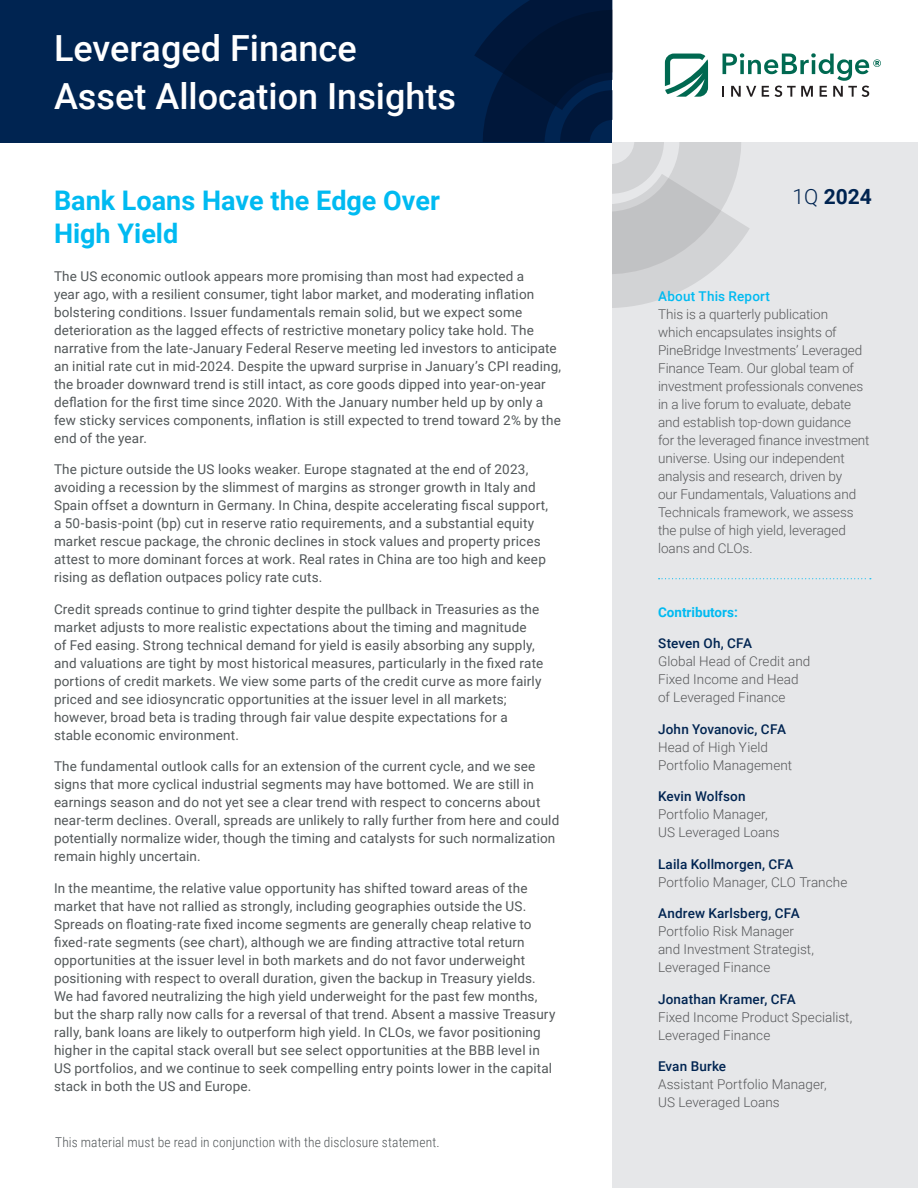
<style>
.page{position:relative;width:918px;height:1188px;background:#fff}
.page>*{position:absolute;margin:0;border:0;box-sizing:border-box;transform-origin:0 0}
.t1{font:500 36px/48px "Roboto";color:#fff}
.Header1{font:700 27px/33px "Roboto";color:#00baf1}
.t2{font:700 21px "Roboto";color:#002451}
.Body_Copy{font:13.5px/18px "Roboto";letter-spacing:.01em;color:#525759}
.SideBar_Text{font:300 13.5px/18px "Roboto";letter-spacing:-.005em;color:#57585a}
.Author_Title{font:300 13.5px/18px "Roboto";letter-spacing:.005em;color:#57585a}
.Author{font:500 13.5px "Roboto";letter-spacing:.01em;color:#002451}
.Disclosure_9_10{font:300 13.5px "Roboto Condensed";letter-spacing:.01em;color:#525759}
.SideBar_Header{font:500 13.5px "Roboto";letter-spacing:.015em;color:#00baf1}
.t3{font:700 13.5px "Roboto";color:#00baf1}
.s1{font-weight:300}
</style>
<div class="page">
<div style="left:612px;top:143px;width:306px;height:1045px;background:#e6e7e9"></div>
<svg style="left:659px;top:578px;width:212px;height:1px"></svg>
<div style="left:0;top:0;width:612px;height:142px;background:#002451"></div>
<svg style="left:474px;top:0;width:407px;height:308px"></svg>
<p class="t1" style="left:54px;top:23px;width:404px">Leveraged Finance<br>Asset Allocation Insights</p>
<p class="Header1" style="left:54px;top:183px;width:388px">Bank Loans Have the Edge Over<br>High Yield</p>
<p class="Body_Copy" style="left:54px;top:267px;width:509px">The US economic outlook appears more promising than most had expected a<br>year ago, with a resilient consumer, tight labor market, and moderating inflation bolstering conditions. Issuer fundamentals remain solid, but we expect some deterioration as the lagged effects of restrictive monetary policy take hold. The narrative from the late-January Federal Reserve meeting led investors to anticipate an initial rate cut in mid-2024. Despite the upward surprise in January’s CPI reading, the broader downward trend is still intact, as core goods dipped into year-on-year deflation for the first time since 2020. With the January number held up by only a few sticky services components, inflation is still expected to trend toward 2% by the end of the year.</p>
<p class="Body_Copy" style="left:54px;top:460px;width:496px">The picture outside the US looks weaker. Europe stagnated at the end of 2023, avoiding a recession by the slimmest of margins as stronger growth in Italy and Spain offset a downturn in Germany. In China, despite accelerating fiscal support, a 50-basis-point (bp) cut in reserve ratio requirements, and a substantial equity market rescue package, the chronic declines in stock values and property prices attest to more dominant forces at work. Real rates in China are too high and keep rising as deflation outpaces policy rate cuts.</p>
<p class="Body_Copy" style="left:54px;top:600px;width:491px">Credit spreads continue to grind tighter despite the pullback in Treasuries as the market adjusts to more realistic expectations about the timing and magnitude<br>of Fed easing. Strong technical demand for yield is easily absorbing any supply, and valuations are tight by most historical measures, particularly in the fixed rate portions of credit markets. We view some parts of the credit curve as more fairly priced and see idiosyncratic opportunities at the issuer level in all markets; however, broad beta is trading through fair value despite expectations for a stable economic environment.</p>
<p class="Body_Copy" style="left:54px;top:757px;width:507px">The fundamental outlook calls for an extension of the current cycle, and we see signs that more cyclical industrial segments may have bottomed. We are still in earnings season and do not yet see a clear trend with respect to concerns about near-term declines. Overall, spreads are unlikely to rally further from here and could potentially normalize wider, though the timing and catalysts for such normalization remain highly uncertain.</p>
<p class="Body_Copy" style="left:54px;top:879px;width:503px">In the meantime, the relative value opportunity has shifted toward areas of the market that have not rallied as strongly, including geographies outside the US.<br>Spreads on floating-rate fixed income segments are generally cheap relative to fixed-rate segments (see chart), although we are finding attractive total return opportunities at the issuer level in both markets and do not favor underweight positioning with respect to overall duration, given the backup in Treasury yields.<br>We had favored neutralizing the high yield underweight for the past few months, but the sharp rally now calls for a reversal of that trend. Absent a massive Treasury rally, bank loans are likely to outperform high yield. In CLOs, we favor positioning higher in the capital stack overall but see select opportunities at the BBB level in US portfolios, and we continue to seek compelling entry points lower in the capital stack in both the US and Europe.</p>
<p class="Disclosure_9_10" style="left:55px;top:1133px;width:386px">This material must be read in conjunction with the disclosure statement.</p>
<p class="t2" style="left:793px;top:182px;width:81px"><span class="s1">1Q</span> 2024</p>
<p class="SideBar_Header" style="left:658px;top:287px;width:114px">About This Report</p>
<p class="SideBar_Text" style="left:658px;top:305px;width:213px">This is a quarterly publication<br>which encapsulates insights of<br>PineBridge Investments’ Leveraged<br>Finance Team. Our global team of investment professionals convenes in a live forum to evaluate, debate and establish top-down guidance for the leveraged finance investment universe. Using our independent analysis and research, driven by<br>our Fundamentals, Valuations and<br>Technicals framework, we assess the pulse of high yield, leveraged loans and CLOs.</p>
<p class="t3" style="left:658px;top:603px;width:81px">Contributors:</p>
<p class="Author" style="left:658px;top:634px;width:96px">Steven Oh, CFA</p>
<p class="Author_Title" style="left:658px;top:652px;width:154px">Global Head of Credit and<br>Fixed Income and Head of Leveraged Finance</p>
<p class="Author" style="left:658px;top:720px;width:130px">John Yovanovic, CFA</p>
<p class="Author_Title" style="left:658px;top:737px;width:136px">Head of High Yield<br>Portfolio Management</p>
<p class="Author" style="left:658px;top:787px;width:89px">Kevin Wolfson</p>
<p class="Author_Title" style="left:658px;top:805px;width:123px">Portfolio Manager,<br>US Leveraged Loans</p>
<p class="Author" style="left:658px;top:855px;width:137px">Laila Kollmorgen, CFA</p>
<p class="Author_Title" style="left:658px;top:872px;width:191px">Portfolio Manager, CLO Tranche</p>
<p class="Author" style="left:658px;top:904px;width:143px">Andrew Karlsberg, CFA</p>
<p class="Author_Title" style="left:658px;top:922px;width:158px">Portfolio Risk Manager and Investment Strategist,<br>Leveraged Finance</p>
<p class="Author" style="left:658px;top:990px;width:139px">Jonathan Kramer, CFA</p>
<p class="Author_Title" style="left:658px;top:1007px;width:196px">Fixed Income Product Specialist,<br>Leveraged Finance</p>
<p class="Author" style="left:658px;top:1057px;width:70px">Evan Burke</p>
<p class="Author_Title" style="left:658px;top:1075px;width:170px">Assistant Portfolio Manager,<br>US Leveraged Loans</p>
</div>
